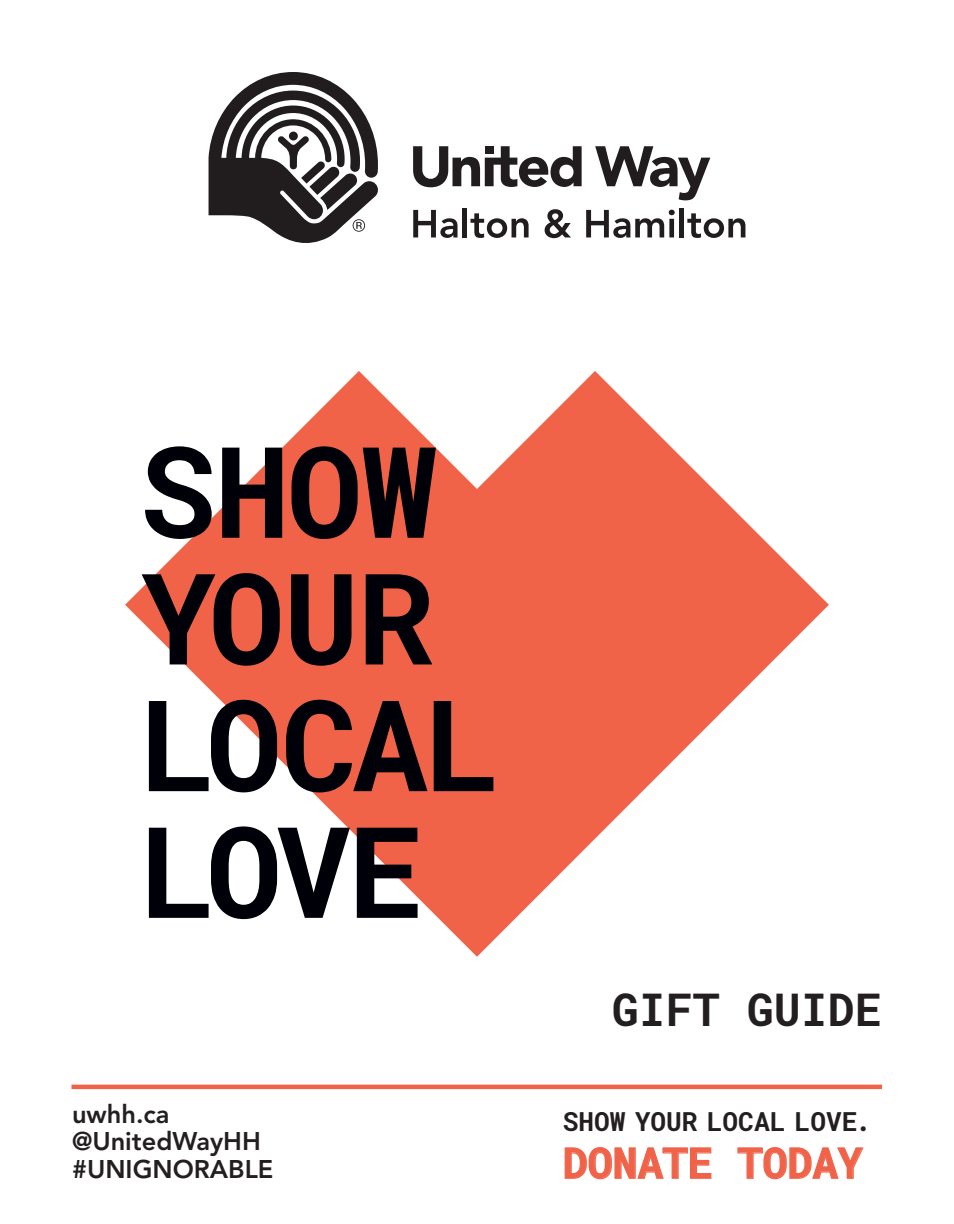
<style>
.page{position:relative;width:954px;height:1224px;background:#fff}
.page>*{position:absolute;margin:0;border:0;box-sizing:border-box;transform-origin:0 0}
.t1{font:700 45px "Roboto Mono";color:#231f20}
.t2{font:700 42.3px "Roboto Mono";letter-spacing:-.01em;color:#f16349}
.t3{font:700 26.25px "Roboto Mono";color:#231f20}
.t4{font:800 25.5px/27.8px "Avenir LT Std";color:#231f20}
</style>
<div class="page">
<svg style="left:125px;top:371px;width:704px;height:586px;fill:#f16349"></svg>
<svg style="left:145px;top:446px;width:67px;height:93px"></svg>
<svg style="left:222px;top:448px;width:60px;height:90px;background:#593938"></svg>
<svg style="left:292px;top:446px;width:144px;height:93px;background:#662a23"></svg>
<svg style="left:142px;top:573px;width:138px;height:93px;background:#834139"></svg>
<svg style="left:291px;top:574px;width:61px;height:92px;background:#642923"></svg>
<svg style="left:366px;top:574px;width:66px;height:90px;background:#5b2520"></svg>
<svg style="left:149px;top:700px;width:128px;height:92px"></svg>
<svg style="left:286px;top:700px;width:142px;height:92px;background:#82382e"></svg>
<svg style="left:434px;top:701px;width:59px;height:90px;background:#903b2e"></svg>
<svg style="left:149px;top:826px;width:201px;height:93px"></svg>
<svg style="left:357px;top:828px;width:61px;height:90px"></svg>
<hr style="left:71px;top:1085px;width:811px;height:4px;background:#f16349">
<svg style="left:564px;top:1147px;width:148px;height:33px"></svg>
<svg style="left:737px;top:1147px;width:127px;height:33px"></svg>
<svg style="left:413px;top:210px;width:45px;height:28px"></svg>
<hr style="left:463px;top:208px;width:4px;height:29px;background:#211d1e">
<svg style="left:470px;top:213px;width:59px;height:25px"></svg>
<svg style="left:545px;top:209px;width:26px;height:29px"></svg>
<svg style="left:586px;top:210px;width:89px;height:28px"></svg>
<hr style="left:680px;top:208px;width:4px;height:29px;background:#211d1e">
<svg style="left:687px;top:213px;width:58px;height:25px"></svg>
<svg style="left:209px;top:72px;width:169px;height:171px"></svg>
<div style="left:289px;top:132px;width:9px;height:8px;background:#211d1e;border-radius:50%"></div>
<svg style="left:413px;top:146px;width:169px;height:41px"></svg>
<svg style="left:595px;top:146px;width:115px;height:54px"></svg>
<div style="left:485px;top:146px;width:9px;height:8px;background:#211d1e"></div>
<h1 class="t1" style="left:612px;top:978px;width:271px">GIFT GUIDE</h1>
<p class="t4" style="left:72px;top:1100px;width:203px">uwhh.ca @UnitedWayHH #UNIGNORABLE</p>
<p class="t3" style="left:563px;top:1103px;width:310px">SHOW YOUR LOCAL LOVE.</p>
<h2 class="t2" style="left:563px;top:1133px;width:302px">DONATE TODAY</h2>
</div>
